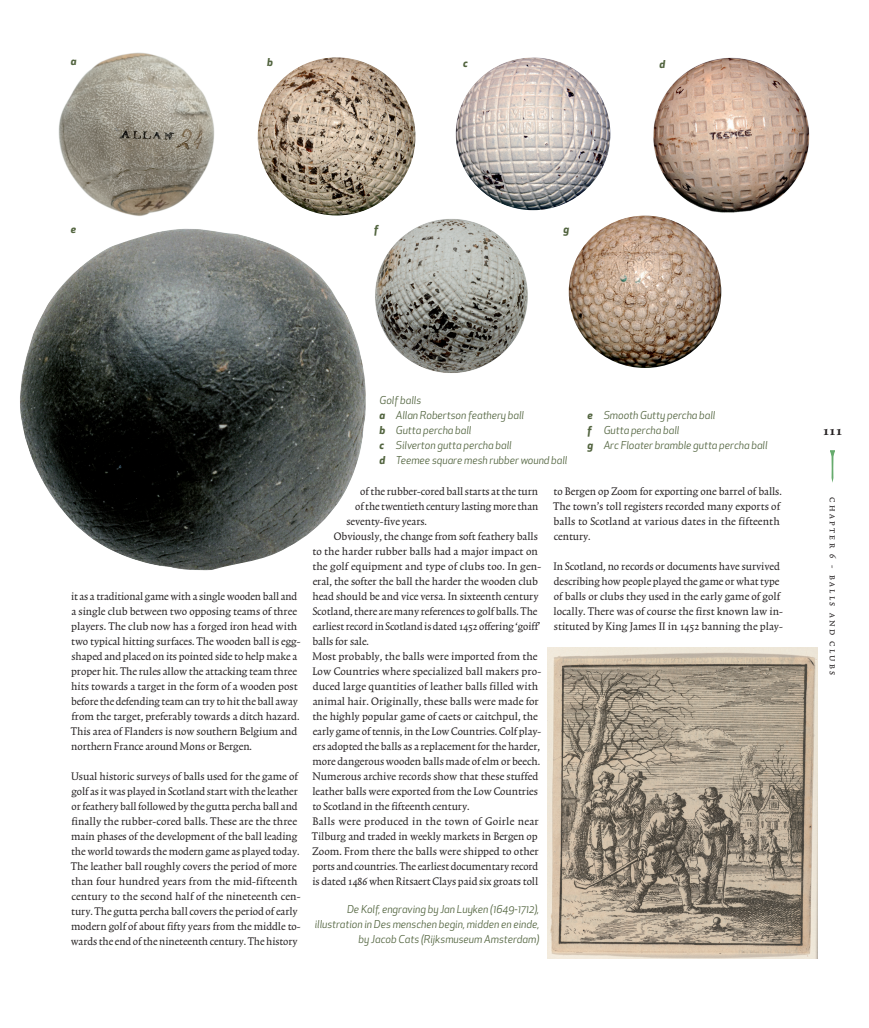
<style>
.page{position:relative;width:869px;height:1028px;background:#fff}
.page>*{position:absolute;margin:0;border:0;box-sizing:border-box;transform-origin:0 0}
.t1{font:700 15px "Trinite No 1";color:#231f20}
.t2{font:13px/15px "Trinite No 1 Rom Con";color:#231f20}
.t3{font:13px "Trinite No 1 Rom Con";letter-spacing:.02em;color:#231f20}
.t4{font:11.25px "Trinite No 1 Rom Con Exp";letter-spacing:.2em;color:#231f20}
.t5{font:italic 10.62px/15px "Apex New";letter-spacing:-.005em;color:#52643f}
.t6{font:italic 700 10.62px "Apex New";color:#52643f}
.s1{font-weight:700}
</style>
<div class="page">
<img style="left:58px;top:52px;width:157px;height:164px">
<img style="left:20px;top:228px;width:346px;height:342px">
<img style="left:375px;top:219px;width:153px;height:154px">
<img style="left:257px;top:57px;width:158px;height:158px;border-radius:79px">
<img style="left:455px;top:57px;width:155px;height:153px">
<img style="left:568px;top:215px;width:153px;height:153px;border-radius:76px">
<img style="left:651px;top:57px;width:159px;height:159px">
<img style="left:547px;top:647px;width:270px;height:311px">
<svg style="left:830px;top:450px;width:4px;height:33px"></svg>
<p class="t6" style="left:71px;top:54px;width:7px">a</p>
<p class="t6" style="left:267px;top:55px;width:7px">b</p>
<p class="t6" style="left:463px;top:56px;width:6px">c</p>
<p class="t6" style="left:659px;top:56px;width:7px">d</p>
<p class="t6" style="left:71px;top:222px;width:7px">e</p>
<p class="t6" style="left:374px;top:222px;width:6px">f</p>
<p class="t6" style="left:563px;top:222px;width:7px">g</p>
<p class="t2" style="left:71px;top:590px;width:231px">it as a traditional game with a single wooden ball and a single club between two opposing teams of three players. The club now has a forged iron head with two typical hitting surfaces. The wooden ball is egg&shy;shaped and placed on its pointed side to help make a proper hit. The rules allow the attacking team three hits towards a target in the form of a wooden post before the defending team can try to hit the ball away from the target, preferably towards a ditch hazard.<br>This area of Flanders is now southern Belgium and northern France around Mons or Bergen.</p>
<p class="t2" style="left:71px;top:770px;width:231px">Usual historic surveys of balls used for the game of golf as it was played in Scotland start with the leather or feathery ball followed by the gutta percha ball and finally the rubber-cored balls. These are the three main phases of the development of the ball leading the world towards the modern game as played today.<br>The leather ball roughly covers the period of more than four hundred years from the mid-fifteenth century to the second half of the nineteenth cen&shy;tury. The gutta percha ball covers the period of early modern golf of about fifty years from the middle to&shy;wards the end of the nineteenth century. The history</p>
<p class="t5" style="left:379px;top:393px;width:189px">Golf balls<br><span class="s1">a</span> Allan Robertson feathery ball<br><span class="s1">b</span> Gutta percha ball<br><span class="s1">c</span> Silverton gutta percha ball<br><span class="s1">d</span> Teemee square mesh rubber wound ball</p>
<p class="t5" style="left:587px;top:408px;width:182px"><span class="s1">e</span> Smooth Gutty percha ball<br><span class="s1">f</span> Gutta percha ball<br><span class="s1">g</span> Arc Floater bramble gutta percha ball</p>
<p class="t2" style="left:360px;top:485px;width:179px">of the rubber-cored ball starts at the turn</p>
<p class="t2" style="left:355px;top:500px;width:184px">of the twentieth century lasting more than</p>
<p class="t2" style="left:346px;top:515px;width:82px">seventy-five years.</p>
<p class="t2" style="left:334px;top:530px;width:205px">Obviously, the change from soft feathery balls</p>
<p class="t2" style="left:312px;top:545px;width:227px">to the harder rubber balls had a major impact on</p>
<p class="t2" style="left:312px;top:560px;width:230px">the golf equipment and type of clubs too. In gen-</p>
<p class="t2" style="left:312px;top:575px;width:227px">eral, the softer the ball the harder the wooden club</p>
<p class="t2" style="left:312px;top:590px;width:227px">head should be and vice versa. In sixteenth century</p>
<p class="t2" style="left:312px;top:605px;width:226px">Scotland, there are many references to golf balls. The</p>
<p class="t2" style="left:312px;top:620px;width:229px">earliest record in Scotland is dated 1452 offering ‘goiff’</p>
<p class="t2" style="left:312px;top:635px;width:58px">balls for sale.</p>
<p class="t2" style="left:312px;top:650px;width:226px">Most probably, the balls were imported from the</p>
<p class="t2" style="left:312px;top:665px;width:230px">Low Countries where specialized ball makers pro-</p>
<p class="t2" style="left:312px;top:680px;width:227px">duced large quantities of leather balls filled with</p>
<p class="t2" style="left:312px;top:695px;width:227px">animal hair. Originally, these balls were made for</p>
<p class="t2" style="left:312px;top:710px;width:227px">the highly popular game of caets or caitchpul, the</p>
<p class="t2" style="left:312px;top:725px;width:230px">early game of tennis, in the Low Countries. Colf play-</p>
<p class="t2" style="left:312px;top:740px;width:229px">ers adopted the balls as a replacement for the harder,</p>
<p class="t2" style="left:312px;top:755px;width:229px">more dangerous wooden balls made of elm or beech.</p>
<p class="t2" style="left:312px;top:770px;width:227px">Numerous archive records show that these stuffed</p>
<p class="t2" style="left:312px;top:785px;width:227px">leather balls were exported from the Low Countries</p>
<p class="t2" style="left:312px;top:800px;width:159px">to Scotland in the fifteenth century.</p>
<p class="t3" style="left:312px;top:815px;width:228px">Balls were produced in the town of Goirle near</p>
<p class="t2" style="left:312px;top:830px;width:227px">Tilburg and traded in weekly markets in Bergen op</p>
<p class="t2" style="left:312px;top:845px;width:227px">Zoom. From there the balls were shipped to other</p>
<p class="t2" style="left:312px;top:860px;width:227px">ports and countries. The earliest documentary record</p>
<p class="t2" style="left:312px;top:875px;width:227px">is dated 1486 when Ritsaert Clays paid six groats toll</p>
<p class="t5" style="left:314px;top:901px;width:226px;text-align:right">De Kolf, engraving by Jan Luyken (1649-1712), illustration in Des menschen begin, midden en einde, by Jacob Cats (Rijksmuseum Amsterdam)</p>
<p class="t2" style="left:553px;top:485px;width:230px">to Bergen op Zoom for exporting one barrel of balls.<br>The town’s toll registers recorded many exports of balls to Scotland at various dates in the fifteenth century.</p>
<p class="t2" style="left:553px;top:560px;width:231px">In Scotland, no records or documents have survived describing how people played the game or what type of balls or clubs they used in the early game of golf locally. There was of course the first known law in&shy;stituted by King James II in 1452 banning the play-</p>
<p class="t1" style="left:822px;top:424px;width:21px">111</p>
<p class="t4" style="left:837px;top:497px;width:179px;rotate:90deg">chapter 6 - balls and clubs</p>
</div>
